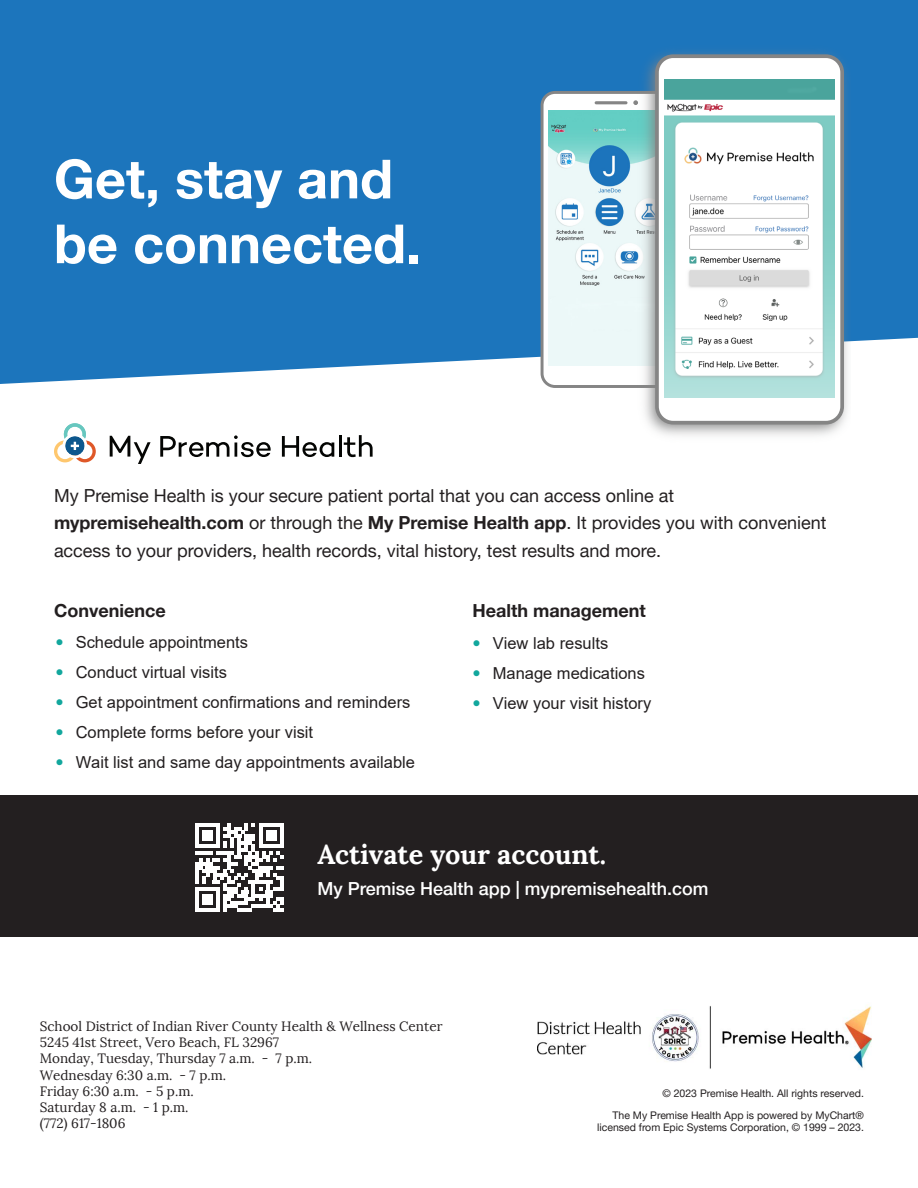
<style>
.page{position:relative;width:918px;height:1188px;background:#fff}
.page>*{position:absolute;margin:0;border:0;box-sizing:border-box;transform-origin:0 0}
.t1{font:700 54px/64.8px "Helvetica Neue LT Pro";color:#fff}
.t2{font:700 27px "Lora";color:#fff}
.t3{font:18px/27.6px "Helvetica Neue LT Pro";color:#231f20}
.t4{font:500 18px "Helvetica Neue LT Pro";color:#fff}
.t5{font:700 18px "Helvetica Neue LT Pro";color:#231f20}
.t6{font:16.5px "Arial";color:#231f20}
.t7{font:16.5px "Arial";color:#231f20}
.t8{font:13.5px/16.2px "Lora";color:#231f20}
.t9{font:10.5px/12.6px "Helvetica Neue LT Pro";color:#231f20;text-align:right}
.s1{font-weight:700}
.s2{font-family:"Helvetica Neue LT Pro";font-weight:700;color:#12a79d}
</style>
<div class="page">
<div style="left:0;top:795px;width:918px;height:141px;background:#231f20"></div>
<svg style="left:195px;top:824px;width:88px;height:88px"></svg>
<hr style="left:195px;top:908px;width:25px;height:4px;background:#fff">
<div style="left:202px;top:894px;width:11px;height:10px;background:#fff"></div>
<div style="left:0;top:0;width:918px;height:384px;background:#1c75bc"></div>
<svg style="left:541px;top:91px;width:70px;height:297px"></svg>
<hr style="left:595px;top:101px;width:32px;height:3px;background:#858585;border-radius:2px">
<img style="left:548px;top:111px;width:63px;height:255px">
<img style="left:611px;top:39px;width:239px;height:397px">
<svg style="left:655px;top:54px;width:189px;height:371px"></svg>
<img style="left:665px;top:79px;width:170px;height:318px">
<svg style="left:54px;top:423px;width:42px;height:39px"></svg>
<svg style="left:160px;top:435px;width:111px;height:22px"></svg>
<svg style="left:282px;top:436px;width:52px;height:21px"></svg>
<hr style="left:339px;top:435px;width:3px;height:22px;background:#040503">
<svg style="left:344px;top:435px;width:29px;height:22px"></svg>
<svg style="left:110px;top:436px;width:41px;height:28px"></svg>
<img style="left:538px;top:1005px;width:333px;height:64px">
<p class="t1" style="left:54px;top:146px;width:369px">Get, stay and be connected.</p>
<p class="t3" style="left:54px;top:481px;width:774px">My Premise Health is your secure patient portal that you can access online at <span class="s1">mypremisehealth.com</span> or through the <span class="s1">My Premise Health app</span>. It provides you with convenient access to your providers, health records, vital history, test results and more.</p>
<p class="t5" style="left:54px;top:600px;width:113px">Convenience</p>
<p class="t5" style="left:472px;top:600px;width:175px">Health management</p>
<p class="t7" style="left:472px;top:631px;width:137px"><span class="s2">•</span> View lab results</p>
<p class="t7" style="left:472px;top:661px;width:174px"><span class="s2">•</span> Manage medications</p>
<p class="t7" style="left:472px;top:691px;width:180px"><span class="s2">•</span> View your visit history</p>
<p class="t6" style="left:55px;top:630px;width:194px"><span class="s2">•</span> Schedule appointments</p>
<p class="t6" style="left:55px;top:660px;width:173px"><span class="s2">•</span> Conduct virtual visits</p>
<p class="t6" style="left:55px;top:690px;width:356px"><span class="s2">•</span> Get appointment confirmations and reminders</p>
<p class="t6" style="left:55px;top:720px;width:259px"><span class="s2">•</span> Complete forms before your visit</p>
<p class="t6" style="left:55px;top:750px;width:361px"><span class="s2">•</span> Wait list and same day appointments available</p>
<p class="t2" style="left:317px;top:834px;width:290px">Activate your account.</p>
<p class="t4" style="left:317px;top:878px;width:393px">My Premise Health app | mypremisehealth.com</p>
<p class="t8" style="left:40px;top:1018px;width:404px">School District of Indian River County Health &amp; Wellness Center<br>5245 41st Street, Vero Beach, FL 32967<br>Monday, Tuesday, Thursday 7 a.m. - 7 p.m.<br>Wednesday 6:30 a.m. - 7 p.m.<br>Friday 6:30 a.m. - 5 p.m.<br>Saturday 8 a.m. - 1 p.m.<br>(772) 617-1806</p>
<p class="t9" style="left:662px;top:1087px;width:203px">© 2023 Premise Health. All rights reserved.</p>
<p class="t9" style="left:597px;top:1108px;width:268px">The My Premise Health App is powered by MyChart® licensed from Epic Systems Corporation, © 1999 – 2023.</p>
</div>
